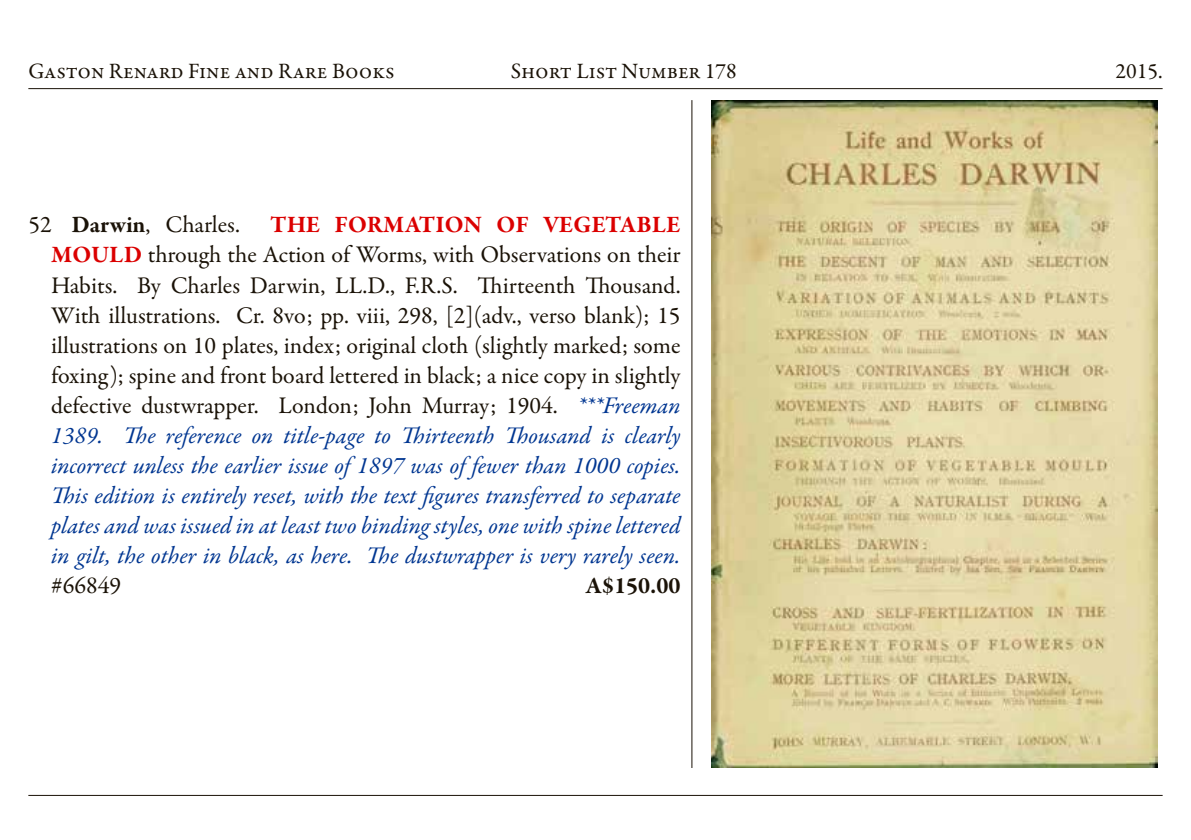
<style>
.page{position:relative;width:1191px;height:840px;background:#fff}
.page>*{position:absolute;margin:0;border:0;box-sizing:border-box;transform-origin:0 0}
.t1{font:24px/30px "Garamond Premr Pro";letter-spacing:-.005em;color:#1a1207;text-align:justify}
.t2{font:700 24px "Garamond Premr Pro";color:#1a1207}
.t3{font:22px "Garamond Premr Pro";color:#1a1207}
.s1{font-weight:700}
.s2{font-weight:700;color:#db0000}
.s3{font-style:italic;color:#003691}
</style>
<div class="page">
<hr style="left:28px;top:88px;width:1134px;height:1px;background:#1a1207">
<hr style="left:28px;top:794px;width:1134px;height:1px;background:#1a1207">
<hr style="left:691px;top:100px;width:1px;height:667px;background:#1a1207">
<img style="left:711px;top:100px;width:446px;height:667px">
<p class="t3" style="left:28px;top:57px;width:368px">Gaston Renard Fine and Rare Books</p>
<p class="t3" style="left:511px;top:57px;width:228px">Short List Number 178</p>
<p class="t3" style="left:1115px;top:57px;width:49px">2015.</p>
<p class="t1" style="left:28px;top:210px;width:213px">52 <span class="s1">Darwin</span>, Charles.</p>
<p class="t1" style="left:51px;top:210px;width:631px;text-indent:219px"><span class="s2">THE FORMATION OF VEGETABLE MOULD</span> through the Action of Worms, with Observations on their Habits. By Charles Darwin, LL.D., F.R.S. Thirteenth Thousand.<br>With illustrations. Cr. 8vo; pp. viii, 298, [2](adv., verso blank); 15 illustrations on 10 plates, index; original cloth (slightly marked; some foxing); spine and front board lettered in black; a nice copy in slightly defective dustwrapper. London; John Murray; 1904. <span class="s3">***Freeman 1389. The reference on title-page to Thirteenth Thousand is clearly incorrect unless the earlier issue of 1897 was of fewer than 1000 copies.<br>This edition is entirely reset, with the text figures transferred to separate plates and was issued in at least two binding styles, one with spine lettered in gilt, the other in black, as here. The dustwrapper is very rarely seen. </span>#66849</p>
<p class="t2" style="left:586px;top:570px;width:96px">A$150.00</p>
</div>
